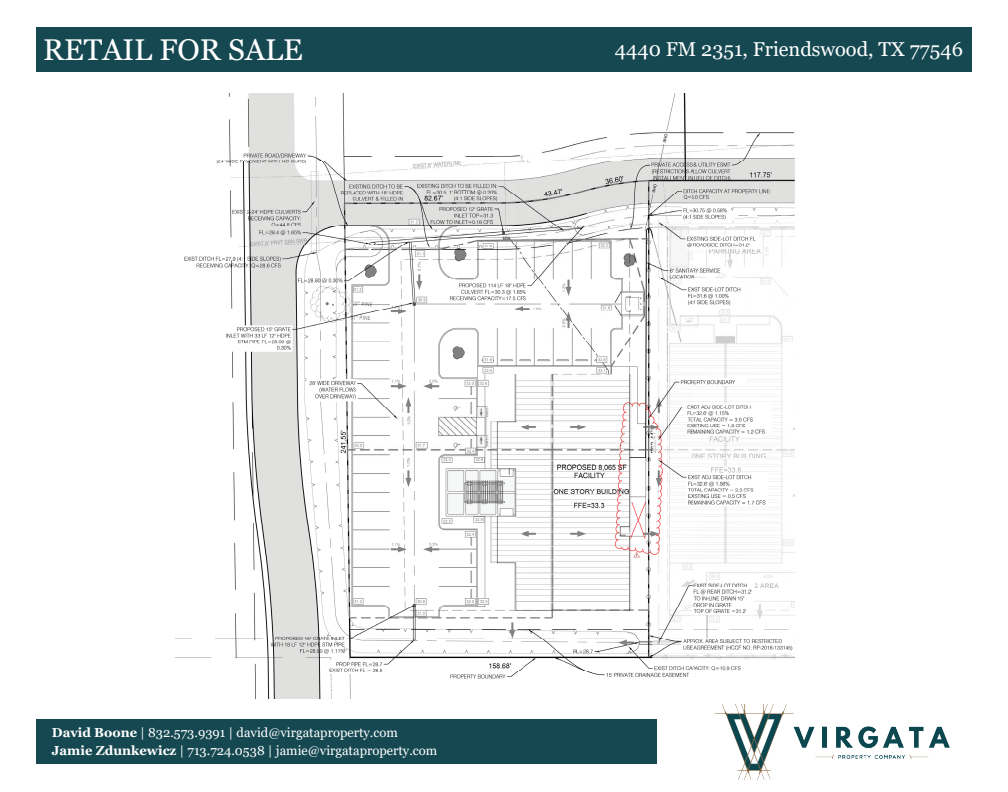
<style>
.page{position:relative;width:1008px;height:792px;background:#fff}
.page>*{position:absolute;margin:0;border:0;box-sizing:border-box;transform-origin:0 0}
.t1{font:30px "Georgia";color:#fff}
.t2{font:20px "Georgia";color:#fff}
.t3{font:13px "Georgia";color:#fff}
.s1{font-weight:700}
</style>
<div class="page">
<div style="left:36px;top:719px;width:621px;height:45px;background:#154851"></div>
<img style="left:715px;top:704px;width:235px;height:75px">
<div style="left:36px;top:27px;width:936px;height:45px;background:#154851"></div>
<img style="left:174px;top:94px;width:621px;height:604px">
<p class="t1" style="left:43px;top:31px;width:261px">RETAIL FOR SALE</p>
<p class="t2" style="left:615px;top:37px;width:350px">4440 FM 2351, Friendswood, TX 77546</p>
<p class="t3" style="left:52px;top:725px;width:347px"><span class="s1">David Boone</span> | 832.573.9391 | david@virgataproperty.com</p>
<p class="t3" style="left:52px;top:743px;width:387px"><span class="s1">Jamie Zdunkewicz</span> | 713.724.0538 | jamie@virgataproperty.com</p>
</div>
